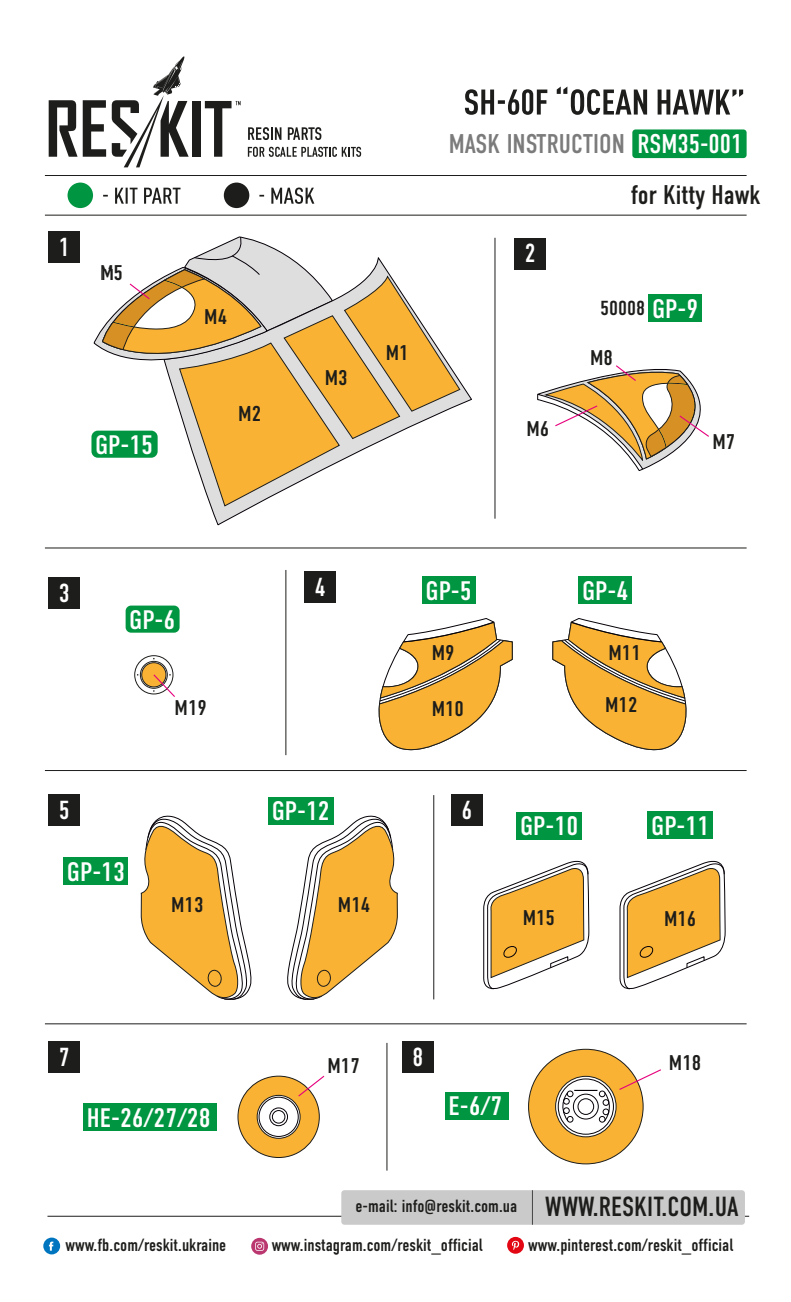
<style>
.page{position:relative;width:791px;height:1302px;background:#fff}
.page>*{position:absolute;margin:0;border:0;box-sizing:border-box;transform-origin:0 0}
.t1{font:27px "DIN Condensed C";color:#7c7b7b}
.t2{font:27px "DIN Condensed C";color:#1d1d1b}
.t3{font:26.78px "DIN Condensed C";color:#fff;scale:1.07 1}
.t4{font:26.1px "DIN Condensed C";color:#fff}
.t5{font:21.38px "DIN Condensed C";color:#1d1d1b;scale:1.07 1}
.t6{font:21.15px "DIN Condensed C";color:#1d1d1b;scale:1.07 1}
.t7{font:20.25px "DIN Condensed C";color:#1d1d1b;scale:1.07 1}
.t8{font:17.78px "DIN Condensed C";color:#1d1d1b}
.s1{color:#fff}
.s2{font-size:27.68px}
</style>
<div class="page">
<div style="left:91px;top:430px;width:67px;height:27px;background:#009641;border-radius:6px"></div>
<hr style="left:45px;top:175px;width:701px;height:1px;background:#1d1d1b">
<hr style="left:45px;top:215px;width:701px;height:1px;background:#1d1d1b">
<hr style="left:45px;top:547px;width:701px;height:1px;background:#1d1d1b">
<hr style="left:45px;top:770px;width:701px;height:1px;background:#1d1d1b">
<hr style="left:45px;top:1023px;width:701px;height:1px;background:#1d1d1b">
<hr style="left:285px;top:570px;width:1px;height:185px;background:#1d1d1b">
<hr style="left:495px;top:238px;width:1px;height:280px;background:#1d1d1b">
<hr style="left:433px;top:795px;width:1px;height:204px;background:#1d1d1b">
<hr style="left:387px;top:1042px;width:1px;height:128px;background:#1d1d1b">
<hr style="left:47px;top:1215px;width:702px;height:1px;background:#1d1d1b">
<svg style="left:49px;top:100px;width:57px;height:57px"></svg>
<div style="left:192px;top:101px;width:8px;height:56px;background:#1d1d1b"></div>
<svg style="left:205px;top:101px;width:36px;height:56px"></svg>
<svg style="left:112px;top:56px;width:77px;height:111px"></svg>
<svg style="left:248px;top:127px;width:33px;height:13px"></svg>
<svg style="left:288px;top:127px;width:33px;height:13px"></svg>
<svg style="left:248px;top:147px;width:113px;height:10px"></svg>
<div style="left:632px;top:129px;width:114px;height:29px;background:#009641;border-radius:3px"></div>
<div style="left:43px;top:1237px;width:17px;height:17px;background:#0075bf;border-radius:50%"></div>
<svg style="left:49px;top:1241px;width:4px;height:9px"></svg>
<svg style="left:251px;top:1237px;width:17px;height:17px"></svg>
<svg style="left:255px;top:1241px;width:9px;height:9px"></svg>
<svg style="left:507px;top:1236px;width:17px;height:17px"></svg>
<svg style="left:512px;top:1240px;width:7px;height:9px"></svg>
<div style="left:341px;top:1189px;width:404px;height:35px;background:#cacaca;border-radius:3px"></div>
<hr style="left:532px;top:1189px;width:1px;height:35px;background:#454444">
<svg style="left:465px;top:86px;width:278px;height:29px"></svg>
<svg style="left:210px;top:381px;width:262px;height:144px"></svg>
<svg style="left:103px;top:188px;width:77px;height:16px"></svg>
<div style="left:126px;top:605px;width:54px;height:27px;background:#009641;border-radius:5px"></div>
<div style="left:648px;top:294px;width:54px;height:27px;background:#009641"></div>
<div style="left:422px;top:576px;width:54px;height:28px;background:#009641"></div>
<div style="left:268px;top:797px;width:66px;height:27px;background:#009641"></div>
<div style="left:516px;top:812px;width:66px;height:27px;background:#009641"></div>
<div style="left:648px;top:811px;width:65px;height:27px;background:#009641"></div>
<div style="left:83px;top:1103px;width:134px;height:27px;background:#009641"></div>
<div style="left:445px;top:1091px;width:64px;height:27px;background:#009641"></div>
<div style="left:63px;top:857px;width:65px;height:27px;background:#009641"></div>
<div style="left:578px;top:576px;width:54px;height:28px;background:#009641"></div>
<div style="left:48px;top:231px;width:32px;height:32px;background:#1d1d1b"></div>
<div style="left:514px;top:237px;width:32px;height:32px;background:#1d1d1b"></div>
<div style="left:48px;top:577px;width:32px;height:32px;background:#1d1d1b"></div>
<div style="left:304px;top:571px;width:32px;height:31px;background:#1d1d1b"></div>
<div style="left:48px;top:793px;width:32px;height:32px;background:#1d1d1b"></div>
<div style="left:48px;top:1040px;width:32px;height:32px;background:#1d1d1b"></div>
<div style="left:402px;top:1040px;width:32px;height:32px;background:#1d1d1b"></div>
<div style="left:451px;top:793px;width:32px;height:32px;background:#1d1d1b"></div>
<svg style="left:94px;top:237px;width:366px;height:269px"></svg>
<svg style="left:141px;top:815px;width:111px;height:185px"></svg>
<svg style="left:285px;top:815px;width:113px;height:185px"></svg>
<svg style="left:483px;top:860px;width:106px;height:130px"></svg>
<svg style="left:619px;top:860px;width:107px;height:130px"></svg>
<svg style="left:552px;top:618px;width:135px;height:133px"></svg>
<svg style="left:378px;top:618px;width:135px;height:133px"></svg>
<div style="left:68px;top:182px;width:25px;height:26px;background:#009641;border-radius:50%"></div>
<svg style="left:259px;top:187px;width:55px;height:17px"></svg>
<div style="left:224px;top:182px;width:25px;height:26px;background:#1d1d1b;border-radius:50%"></div>
<div style="left:238px;top:1075px;width:81px;height:82px;background:#f9b234;border-radius:50%"></div>
<div style="left:238px;top:1075px;width:82px;height:82px;border:1px solid #1d1d1b;border-radius:50%"></div>
<svg style="left:257px;top:1095px;width:43px;height:43px"></svg>
<div style="left:257px;top:1094px;width:43px;height:44px;border:1px solid #1d1d1b;border-radius:50%"></div>
<div style="left:259px;top:1096px;width:39px;height:40px;border:1px solid #050007;border-radius:50%"></div>
<div style="left:270px;top:1107px;width:18px;height:18px;border:1px solid #050007;border-radius:50%"></div>
<div style="left:272px;top:1110px;width:13px;height:13px;border:1px solid #050007;border-radius:50%"></div>
<div style="left:528px;top:1049px;width:115px;height:114px;background:#f9b234;border-radius:50%"></div>
<svg style="left:556px;top:1076px;width:60px;height:60px"></svg>
<div style="left:567px;top:1115px;width:6px;height:7px;border:1px solid #050007;border-radius:50%"></div>
<div style="left:599px;top:1115px;width:6px;height:7px;border:1px solid #050007;border-radius:50%"></div>
<svg style="left:537px;top:365px;width:172px;height:106px"></svg>
<svg style="left:557px;top:1068px;width:104px;height:53px"></svg>
<svg style="left:297px;top:1075px;width:28px;height:22px"></svg>
<div style="left:142px;top:662px;width:24px;height:24px;background:#f9b234;border-radius:50%"></div>
<div style="left:142px;top:662px;width:24px;height:25px;border:1px solid #1d1d1b;border-radius:50%"></div>
<div style="left:135px;top:655px;width:38px;height:39px;border:1px solid #1d1d1b;border-radius:50%"></div>
<div style="left:140px;top:661px;width:27px;height:27px;border:1px solid #1d1d1b;border-radius:50%"></div>
<svg style="left:152px;top:673px;width:23px;height:24px"></svg>
<h1 class="t1" style="left:449px;top:130px;width:295px">MASK INSTRUCTION <span class="s1">RSM35-001</span></h1>
<h3 class="t4" style="left:59px;top:233px;width:12px">1</h3>
<h3 class="t4" style="left:525px;top:239px;width:12px">2</h3>
<p class="t6" style="left:100px;top:261px;width:23px">M5</p>
<p class="t6" style="left:204px;top:305px;width:23px">M4</p>
<p class="t6" style="left:325px;top:366px;width:23px">M3</p>
<p class="t6" style="left:386px;top:341px;width:23px">M1</p>
<h1 class="t2" style="left:631px;top:180px;width:131px">for Kitty Hawk</h1>
<p class="t7" style="left:600px;top:297px;width:44px">50008</p>
<h2 class="t3" style="left:652px;top:294px;width:45px">GP-9</h2>
<p class="t6" style="left:590px;top:346px;width:23px">M8</p>
<p class="t5" style="left:238px;top:402px;width:23px">M2</p>
<p class="t6" style="left:526px;top:418px;width:23px">M6</p>
<h2 class="t3" style="left:95px;top:430px;width:56px">GP-15</h2>
<p class="t6" style="left:712px;top:431px;width:23px">M7</p>
<h3 class="t4" style="left:59px;top:579px;width:12px">3</h3>
<h3 class="t4" style="left:315px;top:573px;width:12px">4</h3>
<h2 class="t3" style="left:129px;top:605px;width:45px">GP-6</h2>
<h2 class="t3" style="left:426px;top:576px;width:45px">GP-5</h2>
<p class="t6" style="left:432px;top:641px;width:23px">M9</p>
<h2 class="t3" style="left:582px;top:576px;width:45px">GP-4</h2>
<p class="t6" style="left:608px;top:641px;width:32px">M11</p>
<h3 class="t4" style="left:59px;top:795px;width:12px">5</h3>
<h2 class="t3" style="left:67px;top:857px;width:56px">GP-13</h2>
<p class="t6" style="left:175px;top:696px;width:32px">M19</p>
<p class="t6" style="left:605px;top:693px;width:32px">M12</p>
<p class="t6" style="left:432px;top:697px;width:32px">M10</p>
<h2 class="t3" style="left:272px;top:797px;width:56px">GP-12</h2>
<p class="t6" style="left:171px;top:893px;width:32px">M13</p>
<p class="t6" style="left:338px;top:893px;width:32px">M14</p>
<h3 class="t4" style="left:461px;top:795px;width:12px">6</h3>
<h2 class="t3" style="left:520px;top:811px;width:56px">GP-10</h2>
<h2 class="t3" style="left:651px;top:811px;width:56px">GP-11</h2>
<p class="t6" style="left:523px;top:906px;width:32px">M15</p>
<p class="t6" style="left:664px;top:907px;width:32px">M16</p>
<h3 class="t4" style="left:59px;top:1042px;width:12px">7</h3>
<h3 class="t4" style="left:413px;top:1042px;width:12px">8</h3>
<p class="t6" style="left:327px;top:1054px;width:32px">M17</p>
<p class="t6" style="left:669px;top:1051px;width:32px">M18</p>
<h2 class="t3" style="left:87px;top:1102px;width:117px">HE-26/27/28</h2>
<h2 class="t3" style="left:449px;top:1091px;width:52px">E-6/7</h2>
<p class="t8" style="left:356px;top:1196px;width:385px">e-mail: info@reskit.com.ua <span class="s2">WWW.RESKIT.COM.UA</span></p>
<p class="t8" style="left:65px;top:1235px;width:162px">www.fb.com/reskit.ukraine</p>
<p class="t8" style="left:272px;top:1235px;width:213px">www.instagram.com/reskit_official</p>
<p class="t8" style="left:528px;top:1235px;width:207px">www.pinterest.com/reskit_official</p>
</div>
